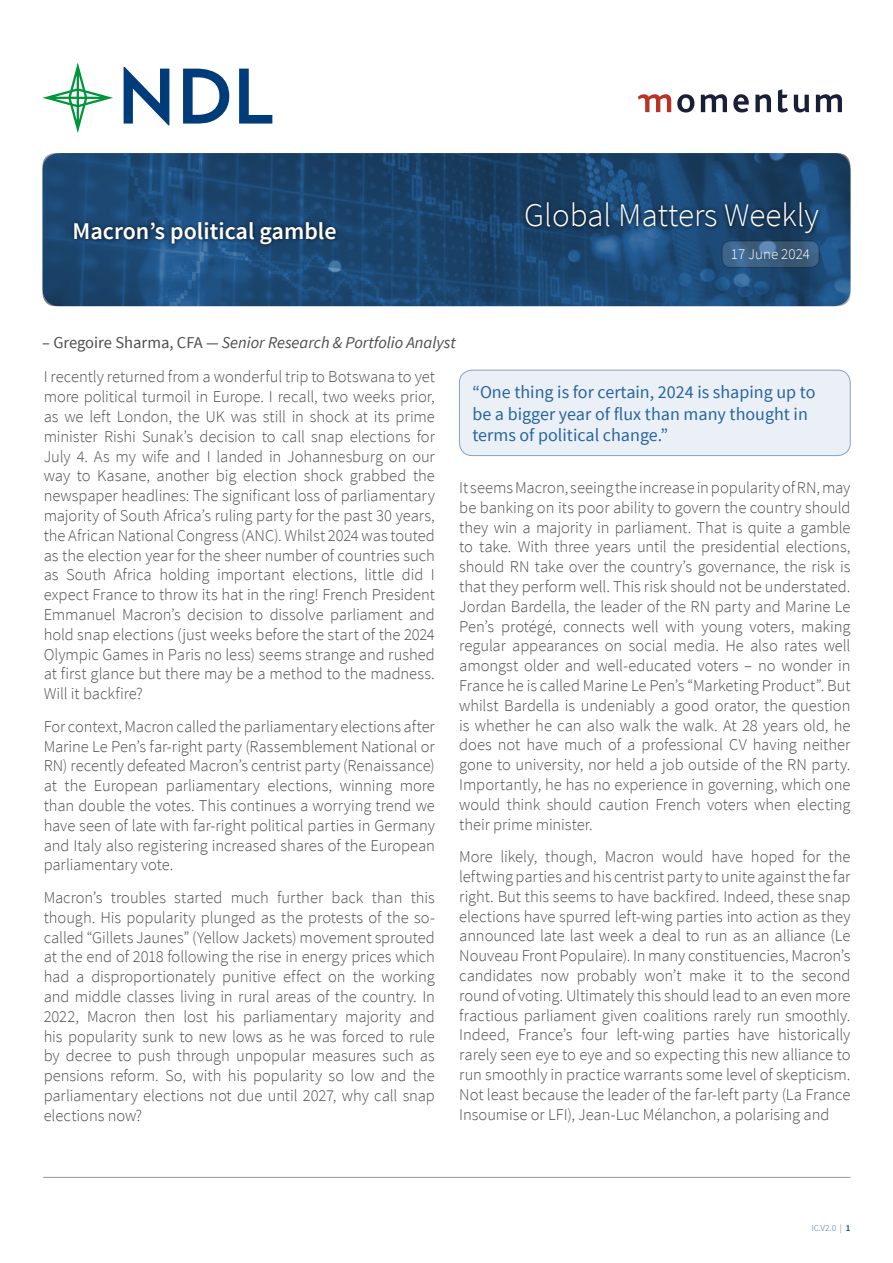
<style>
.page{position:relative;width:893px;height:1263px;background:#fff}
.page>*{position:absolute;margin:0;border:0;box-sizing:border-box;transform-origin:0 0}
.t1{font:300 33px "Source Sans Pro";color:#fff}
.t2{font:600 24px "Source Sans Pro";color:#fff}
.t3{font:18px/21.6px "Source Sans Pro";color:#2665a1}
.t4{font:300 16.5px/19.8px "Source Sans Pro";letter-spacing:-.005em;color:#4d4d4f;text-align:justify}
.t5{font:300 15px "Source Sans Pro";color:#fff}
.t6{font:9px "Source Sans Pro";color:#80a4c8}
.s1{font-weight:400}
.s2{font-weight:400;font-style:italic}
.s3{font-weight:600;color:#004990}
</style>
<div class="page">
<svg style="left:638px;top:94px;width:33px;height:18px"></svg>
<svg style="left:701px;top:94px;width:26px;height:18px"></svg>
<svg style="left:733px;top:94px;width:16px;height:18px"></svg>
<svg style="left:755px;top:94px;width:16px;height:18px"></svg>
<svg style="left:778px;top:89px;width:10px;height:23px"></svg>
<svg style="left:794px;top:95px;width:15px;height:17px"></svg>
<svg style="left:816px;top:94px;width:26px;height:18px"></svg>
<svg style="left:677px;top:94px;width:17px;height:19px"></svg>
<svg style="left:43px;top:63px;width:70px;height:70px"></svg>
<svg style="left:124px;top:67px;width:45px;height:58px"></svg>
<svg style="left:183px;top:69px;width:46px;height:55px"></svg>
<svg style="left:239px;top:69px;width:33px;height:55px"></svg>
<svg style="left:43px;top:153px;width:807px;height:153px;background:#1c4772"></svg>
<div style="left:522px;top:199px;width:301px;height:39px;background:#000;opacity:.75"></div>
<svg style="left:722px;top:241px;width:97px;height:26px;background:#3e6285"></svg>
<div style="left:722px;top:241px;width:97px;height:27px;border:1px solid #000;border-radius:9px"></div>
<div style="left:70px;top:218px;width:271px;height:30px;background:#000;opacity:.75"></div>
<hr style="left:43px;top:1177px;width:807px;height:1px;background:#939598">
<div style="left:459px;top:370px;width:391px;height:86px;background:#ebf0f6;border-radius:13px"></div>
<div style="left:459px;top:370px;width:391px;height:86px;border:1px solid #80a4c8;border-radius:13px"></div>
<h2 class="t2" style="left:73px;top:216px;width:266px">Macron’s political gamble</h2>
<h1 class="t1" style="left:524px;top:195px;width:296px">Global Matters Weekly</h1>
<p class="t5" style="left:731px;top:245px;width:81px">17 June 2024</p>
<p class="t4" style="left:42px;top:326px;width:415px;line-height:34.2px"><span class="s1">– Gregoire Sharma, CFA</span> <span class="s2">— Senior Research &amp; Portfolio Analyst<br></span>I recently returned from a wonderful trip to Botswana to yet</p>
<p class="t4" style="left:44px;top:387px;width:393px">more political turmoil in Europe. I recall, two weeks prior, as we left London, the UK was still in shock at its prime minister Rishi Sunak’s decision to call snap elections for July 4. As my wife and I landed in Johannesburg on our way to Kasane, another big election shock grabbed the newspaper headlines: The significant loss of parliamentary majority of South Africa’s ruling party for the past 30 years, the African National Congress (ANC). Whilst 2024 was touted as the election year for the sheer number of countries such as South Africa holding important elections, little did I expect France to throw its hat in the ring! French President Emmanuel Macron’s decision to dissolve parliament and hold snap elections (just weeks before the start of the 2024<br>Olympic Games in Paris no less) seems strange and rushed at first glance but there may be a method to the madness.<br>Will it backfire?</p>
<p class="t4" style="left:44px;top:716px;width:393px">For context, Macron called the parliamentary elections after Marine Le Pen’s far-right party (Rassemblement National or RN) recently defeated Macron’s centrist party (Renaissance) at the European parliamentary elections, winning more than double the votes. This continues a worrying trend we have seen of late with far-right political parties in Germany and Italy also registering increased shares of the European parliamentary vote.</p>
<p class="t4" style="left:44px;top:888px;width:393px">Macron’s troubles started much further back than this though. His popularity plunged as the protests of the so&shy;called “Gillets Jaunes” (Yellow Jackets) movement sprouted at the end of 2018 following the rise in energy prices which had a disproportionately punitive effect on the working and middle classes living in rural areas of the country. In 2022, Macron then lost his parliamentary majority and his popularity sunk to new lows as he was forced to rule by decree to push through unpopular measures such as pensions reform. So, with his popularity so low and the parliamentary elections not due until 2027, why call snap elections now?</p>
<p class="t3" style="left:472px;top:382px;width:345px">“One thing is for certain, 2024 is shaping up to be a bigger year of flux than many thought in terms of political change.”</p>
<p class="t4" style="left:459px;top:478px;width:393px">It seems Macron, seeing the increase in popularity of RN, may be banking on its poor ability to govern the country should they win a majority in parliament. That is quite a gamble to take. With three years until the presidential elections, should RN take over the country’s governance, the risk is that they perform well. This risk should not be understated.<br>Jordan Bardella, the leader of the RN party and Marine Le Pen’s protégé, connects well with young voters, making regular appearances on social media. He also rates well amongst older and well-educated voters – no wonder in France he is called Marine Le Pen’s “Marketing Product”. But whilst Bardella is undeniably a good orator, the question is whether he can also walk the walk. At 28 years old, he does not have much of a professional CV having neither gone to university, nor held a job outside of the RN party.<br>Importantly, he has no experience in governing, which one would think should caution French voters when electing their prime minister.</p>
<p class="t4" style="left:459px;top:847px;width:393px">More likely, though, Macron would have hoped for the leftwing parties and his centrist party to unite against the far right. But this seems to have backfired. Indeed, these snap elections have spurred left-wing parties into action as they announced late last week a deal to run as an alliance (Le Nouveau Front Populaire). In many constituencies, Macron’s candidates now probably won’t make it to the second round of voting. Ultimately this should lead to an even more fractious parliament given coalitions rarely run smoothly.<br>Indeed, France’s four left-wing parties have historically rarely seen eye to eye and so expecting this new alliance to run smoothly in practice warrants some level of skepticism.<br>Not least because the leader of the far-left party (La France Insoumise or LFI), Jean-Luc Mélanchon, a polarising and</p>
<p class="t6" style="left:811px;top:1223px;width:41px">IC.V2.0 | <span class="s3">1</span></p>
</div>
